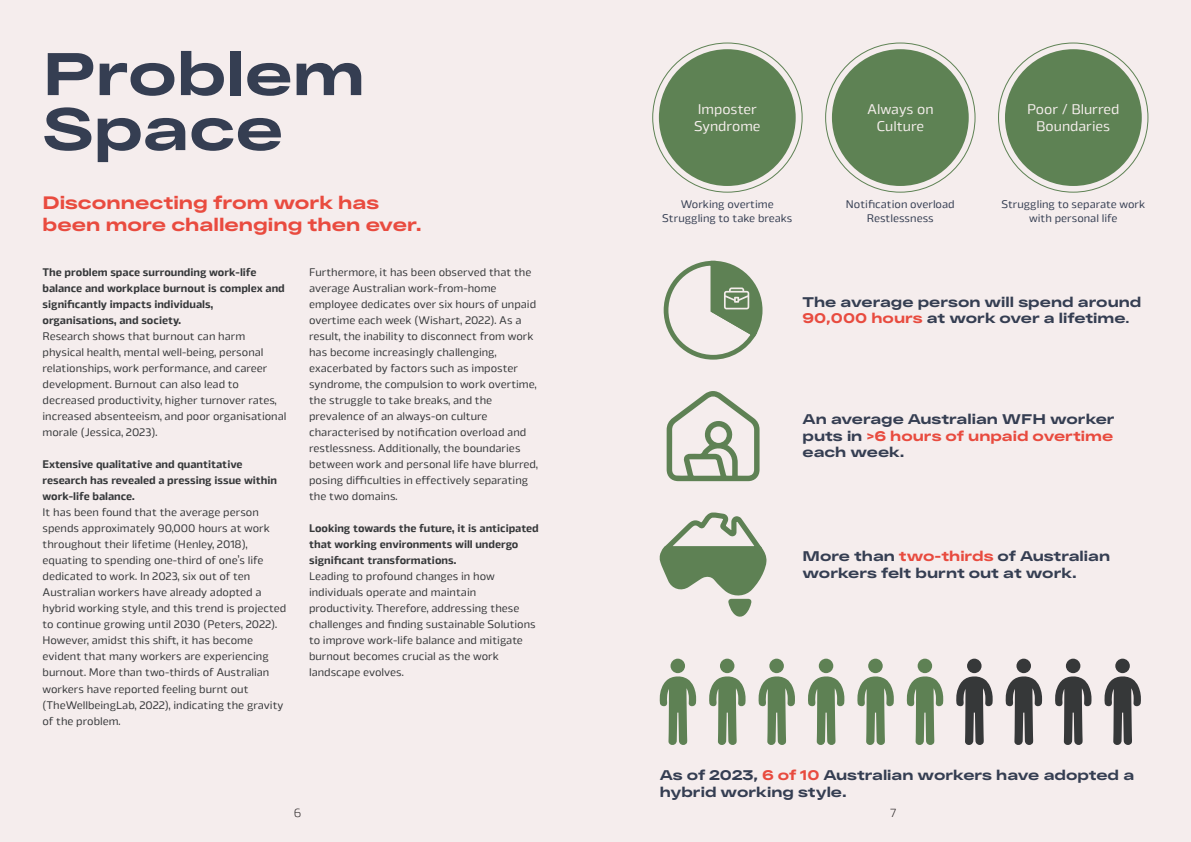
<style>
.page{position:relative;width:1191px;height:842px;background:#f5eded}
.page>*{position:absolute;margin:0;border:0;box-sizing:border-box;transform-origin:0 0}
.t1{font:800 60px/55px "RF Dewi Expanded";color:#353e52}
.t2{font:800 18px/21.6px "RF Dewi Expanded";color:#e94b3f}
.t3{font:800 14px/16.8px "RF Dewi Expanded";color:#353e52}
.t4{font:14px/16.8px "Byker";color:#f5eeec;text-align:center}
.t5{font:300 12px "Byker";color:#231f20}
.t6{font:11px/16px "Byker";color:#36383a}
.t7{font:700 11px/16px "Byker";color:#36383a}
.t8{font:11px/13.2px "Byker";color:#353e52;text-align:center}
.s1{color:#e84b3f}
.s2{font-size:12px}
</style>
<div class="page">
<svg style="left:663px;top:261px;width:99px;height:99px"></svg>
<svg style="left:666px;top:391px;width:93px;height:90px"></svg>
<svg style="left:659px;top:512px;width:107px;height:105px"></svg>
<svg style="left:659px;top:676px;width:37px;height:69px"></svg>
<div style="left:670px;top:659px;width:15px;height:14px;background:#5e8154;border-radius:50%"></div>
<svg style="left:758px;top:676px;width:37px;height:69px"></svg>
<div style="left:769px;top:659px;width:15px;height:14px;background:#5e8154;border-radius:50%"></div>
<svg style="left:857px;top:676px;width:37px;height:69px"></svg>
<div style="left:868px;top:659px;width:14px;height:14px;background:#5e8154;border-radius:50%"></div>
<svg style="left:709px;top:676px;width:36px;height:69px"></svg>
<div style="left:720px;top:659px;width:14px;height:14px;background:#5e8154;border-radius:50%"></div>
<svg style="left:808px;top:676px;width:36px;height:69px"></svg>
<div style="left:818px;top:659px;width:15px;height:14px;background:#5e8154;border-radius:50%"></div>
<svg style="left:906px;top:676px;width:37px;height:69px"></svg>
<div style="left:917px;top:659px;width:15px;height:14px;background:#5e8154;border-radius:50%"></div>
<svg style="left:956px;top:676px;width:36px;height:69px"></svg>
<div style="left:967px;top:659px;width:14px;height:14px;background:#363839;border-radius:50%"></div>
<svg style="left:1005px;top:676px;width:37px;height:69px"></svg>
<div style="left:1016px;top:659px;width:15px;height:14px;background:#363839;border-radius:50%"></div>
<svg style="left:1055px;top:676px;width:36px;height:69px"></svg>
<div style="left:1065px;top:659px;width:15px;height:14px;background:#363839;border-radius:50%"></div>
<svg style="left:1104px;top:676px;width:37px;height:69px"></svg>
<div style="left:1115px;top:659px;width:14px;height:14px;background:#363839;border-radius:50%"></div>
<svg style="left:652px;top:42px;width:497px;height:151px"></svg>
<div style="left:659px;top:49px;width:136px;height:137px;background:#5e8254;border-radius:50%"></div>
<div style="left:832px;top:49px;width:136px;height:137px;background:#5e8254;border-radius:50%"></div>
<div style="left:1005px;top:49px;width:136px;height:137px;background:#5e8254;border-radius:50%"></div>
<h1 class="t1" style="left:43px;top:46px;width:324px">Problem<br>Space</h1>
<h2 class="t2" style="left:43px;top:192px;width:381px">Disconnecting from work has been more challenging then ever.</h2>
<p class="t7" style="left:43px;top:264px;width:244px">The problem space surrounding work-life balance and workplace burnout is complex and significantly impacts individuals, organisations, and society.</p>
<p class="t6" style="left:43px;top:328px;width:245px">Research shows that burnout can harm physical health, mental well-being, personal relationships, work performance, and career development. Burnout can also lead to decreased productivity, higher turnover rates, increased absenteeism, and poor organisational morale (Jessica, 2023).</p>
<p class="t7" style="left:43px;top:456px;width:236px">Extensive qualitative and quantitative research has revealed a pressing issue within work-life balance.</p>
<p class="t6" style="left:43px;top:504px;width:245px">It has been found that the average person spends approximately 90,000 hours at work throughout their lifetime (Henley, 2018), equating to spending one-third of one’s life dedicated to work. In 2023, six out of ten Australian workers have already adopted a hybrid working style, and this trend is projected to continue growing until 2030 (Peters, 2022).<br>However, amidst this shift, it has become evident that many workers are experiencing burnout. More than two-thirds of Australian workers have reported feeling burnt out (TheWellbeingLab, 2022), indicating the gravity of the problem.</p>
<p class="t6" style="left:309px;top:264px;width:230px">Furthermore, it has been observed that the average Australian work-from-home employee dedicates over six hours of unpaid overtime each week (Wishart, 2022). As a result, the inability to disconnect from work has become increasingly challenging, exacerbated by factors such as imposter syndrome, the compulsion to work overtime, the struggle to take breaks, and the prevalence of an always-on culture characterised by notification overload and restlessness. Additionally, the boundaries between work and personal life have blurred, posing difficulties in effectively separating the two domains.</p>
<p class="t7" style="left:309px;top:520px;width:231px">Looking towards the future, it is anticipated that working environments will undergo significant transformations.</p>
<p class="t6" style="left:309px;top:568px;width:228px">Leading to profound changes in how individuals operate and maintain productivity. Therefore, addressing these challenges and finding sustainable Solutions to improve work-life balance and mitigate burnout becomes crucial as the work landscape evolves.</p>
<p class="t4" style="left:694px;top:100px;width:68px;text-align:left">Imposter<br>Syndrome</p>
<p class="t4" style="left:867px;top:100px;width:68px">Always on<br>Culture</p>
<p class="t4" style="left:1027px;top:100px;width:94px">Poor / Blurred<br>Boundaries</p>
<p class="t8" style="left:662px;top:197px;width:132px">Working overtime<br>Struggling to take breaks</p>
<p class="t8" style="left:846px;top:197px;width:110px">Notification overload<br>Restlessness</p>
<p class="t8" style="left:1001px;top:197px;width:145px">Struggling to separate work with personal life</p>
<p class="t3" style="left:802px;top:293px;width:340px">The average person will spend around<br><span class="s1">90,000 hours</span> at work over a lifetime<span class="s2">.</span></p>
<p class="t3" style="left:802px;top:410px;width:314px;text-align:justify">An average Australian WFH worker puts in <span class="s1">&gt;6 hours of unpaid overtime </span>each week.</p>
<p class="t3" style="left:802px;top:548px;width:309px">More than <span class="s1">two-thirds</span> of Australian workers felt burnt out at work.</p>
<p class="t3" style="left:659px;top:767px;width:476px">As of 2023, <span class="s1">6 of 10</span> Australian workers have adopted a hybrid working style.</p>
<p class="t5" style="left:294px;top:804px;width:9px">6</p>
<p class="t5" style="left:890px;top:804px;width:8px">7</p>
</div>
